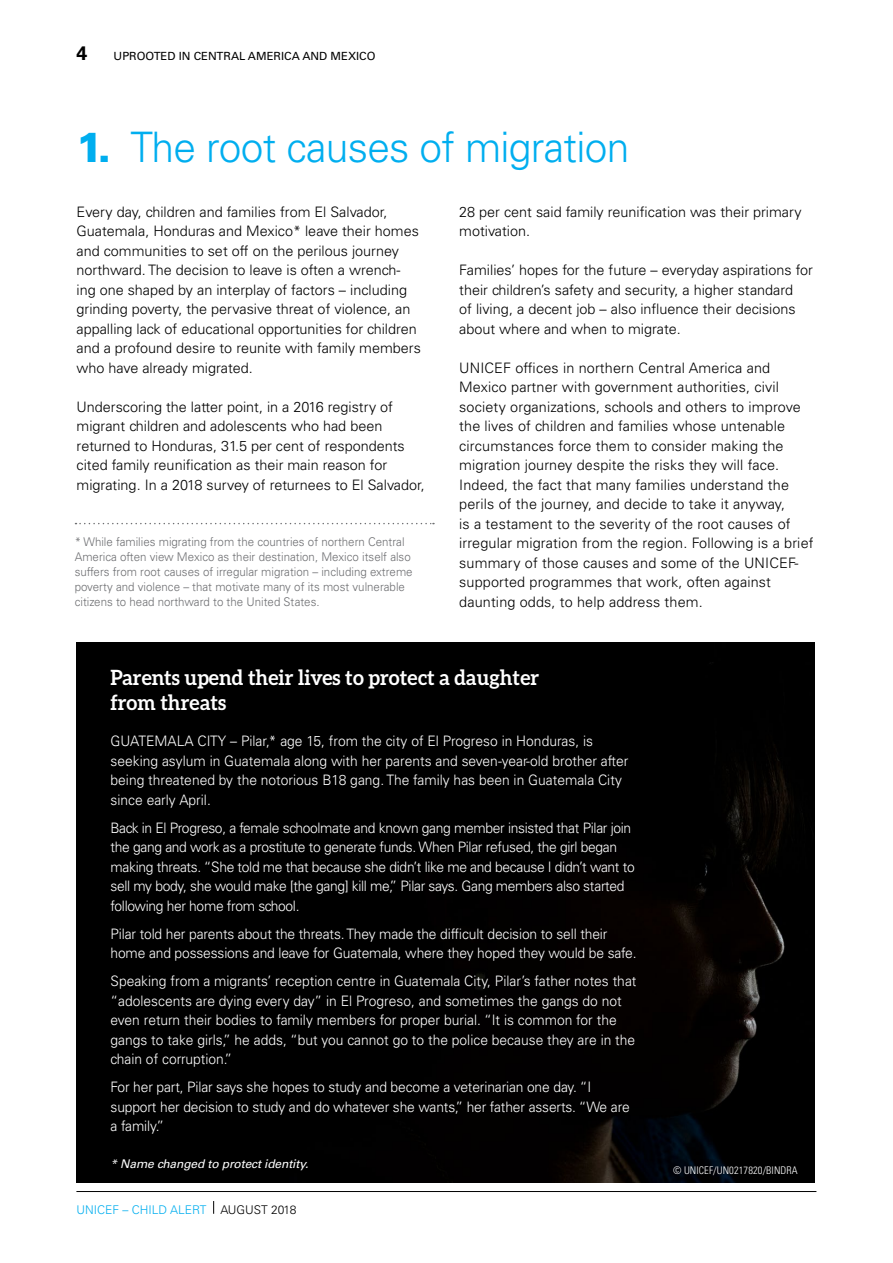
<style>
.page{position:relative;width:893px;height:1263px;background:#fff}
.page>*{position:absolute;margin:0;border:0;box-sizing:border-box;transform-origin:0 0}
.t1{font:300 42px "Univers LT Std";letter-spacing:-.015em;color:#00aeef}
.t2{font:700 21px/25.2px "Aleo";color:#fff;scale:.96 1}
.t3{font:700 19.5px "Univers LT Std";color:#000}
.t4{font:300 14.4px/19.5px "Univers LT Std";color:#000}
.t5{font:300 14.4px/19.5px "Univers LT Std";letter-spacing:-.01em;color:#fff;scale:.96 1}
.t6{font:300 12px/15px "Univers LT Std";color:#6d6e71;scale:.96 1}
.t7{font:italic 12px "Univers LT Std";letter-spacing:-.01em;color:#fff}
.t8{font:300 12px "Univers LT Std";color:#00aeef}
.t9{font:11.25px "Univers LT Std";color:#000}
.t10{font:300 condensed 10.5px "Univers LT Std";letter-spacing:.01em;color:#fff}
.s1{font-weight:900}
.s2{color:#000}
</style>
<div class="page">
<hr style="left:76px;top:1191px;width:740px;height:1px;background:#000">
<svg style="left:213px;top:1201px;width:1px;height:13px"></svg>
<svg style="left:75px;top:523px;width:359px;height:1px"></svg>
<div style="left:76px;top:642px;width:739px;height:540px;background:#000"></div>
<h3 class="t3" style="left:77px;top:42px;width:12px">4</h3>
<p class="t9" style="left:114px;top:50px;width:263px">UPROOTED IN CENTRAL AMERICA AND MEXICO</p>
<h1 class="t1" style="left:76px;top:122px;width:554px"><span class="s1">1.</span> The root causes of migration</h1>
<p class="t4" style="left:77px;top:202px;width:346px">Every day, children and families from El Salvador, Guatemala, Honduras and Mexico* leave their homes and communities to set off on the perilous journey northward. The decision to leave is often a wrench&shy;ing one shaped by an interplay of factors – including grinding poverty, the pervasive threat of violence, an appalling lack of educational opportunities for children and a profound desire to reunite with family members who have already migrated.</p>
<p class="t4" style="left:77px;top:397px;width:350px">Underscoring the latter point, in a 2016 registry of migrant children and adolescents who had been returned to Honduras, 31.5 per cent of respondents cited family reunification as their main reason for migrating. In a 2018 survey of returnees to El Salvador,</p>
<p class="t6" style="left:75px;top:534px;width:354px">* While families migrating from the countries of northern Central America often view Mexico as their destination, Mexico itself also suffers from root causes of irregular migration – including extreme poverty and violence – that motivate many of its most vulnerable citizens to head northward to the United States.</p>
<p class="t4" style="left:459px;top:202px;width:344px">28 per cent said family reunification was their primary motivation.</p>
<p class="t4" style="left:459px;top:260px;width:355px">Families’ hopes for the future – everyday aspirations for their children’s safety and security, a higher standard<br>of living, a decent job – also influence their decisions about where and when to migrate.</p>
<p class="t4" style="left:459px;top:358px;width:356px">UNICEF offices in northern Central America and Mexico partner with government authorities, civil society organizations, schools and others to improve the lives of children and families whose untenable circumstances force them to consider making the migration journey despite the risks they will face.<br>Indeed, the fact that many families understand the perils of the journey, and decide to take it anyway,<br>is a testament to the severity of the root causes of irregular migration from the region. Following is a brief summary of those causes and some of the UNICEF&shy;supported programmes that work, often against daunting odds, to help address them.</p>
<h2 class="t2" style="left:111px;top:664px;width:448px">Parents upend their lives to protect a daughter from threats</h2>
<p class="t5" style="left:111px;top:731px;width:541px">GUATEMALA CITY – Pilar,* age 15, from the city of El Progreso in Honduras, is seeking asylum in Guatemala along with her parents and seven-year-old brother after being threatened by the notorious B18 gang. The family has been in Guatemala City since early April.</p>
<p class="t5" style="left:111px;top:818px;width:548px">Back in El Progreso, a female schoolmate and known gang member insisted that Pilar join the gang and work as a prostitute to generate funds. When Pilar refused, the girl began making threats. “She told me that because she didn’t like me and because I didn’t want to sell my body, she would make [the gang] kill me,” Pilar says. Gang members also started following her home from school.</p>
<p class="t5" style="left:111px;top:924px;width:549px">Pilar told her parents about the threats. They made the difficult decision to sell their home and possessions and leave for Guatemala, where they hoped they would be safe.</p>
<p class="t5" style="left:111px;top:971px;width:549px">Speaking from a migrants’ reception centre in Guatemala City, Pilar’s father notes that “adolescents are dying every day” in El Progreso, and sometimes the gangs do not even return their bodies to family members for proper burial. “It is common for the gangs to take girls,” he adds, “but you cannot go to the police because they are in the chain of corruption.”</p>
<p class="t5" style="left:111px;top:1077px;width:542px">For her part, Pilar says she hopes to study and become a veterinarian one day. “I support her decision to study and do whatever she wants,” her father asserts. “We are a family.”</p>
<p class="t7" style="left:111px;top:1156px;width:200px">* Name changed to protect identity.</p>
<p class="t8" style="left:76px;top:1202px;width:221px">UNICEF – CHILD ALERT <span class="s2">AUGUST 2018</span></p>
<p class="t10" style="left:673px;top:1164px;width:126px">© UNICEF/UN0217820/BINDRA</p>
</div>
